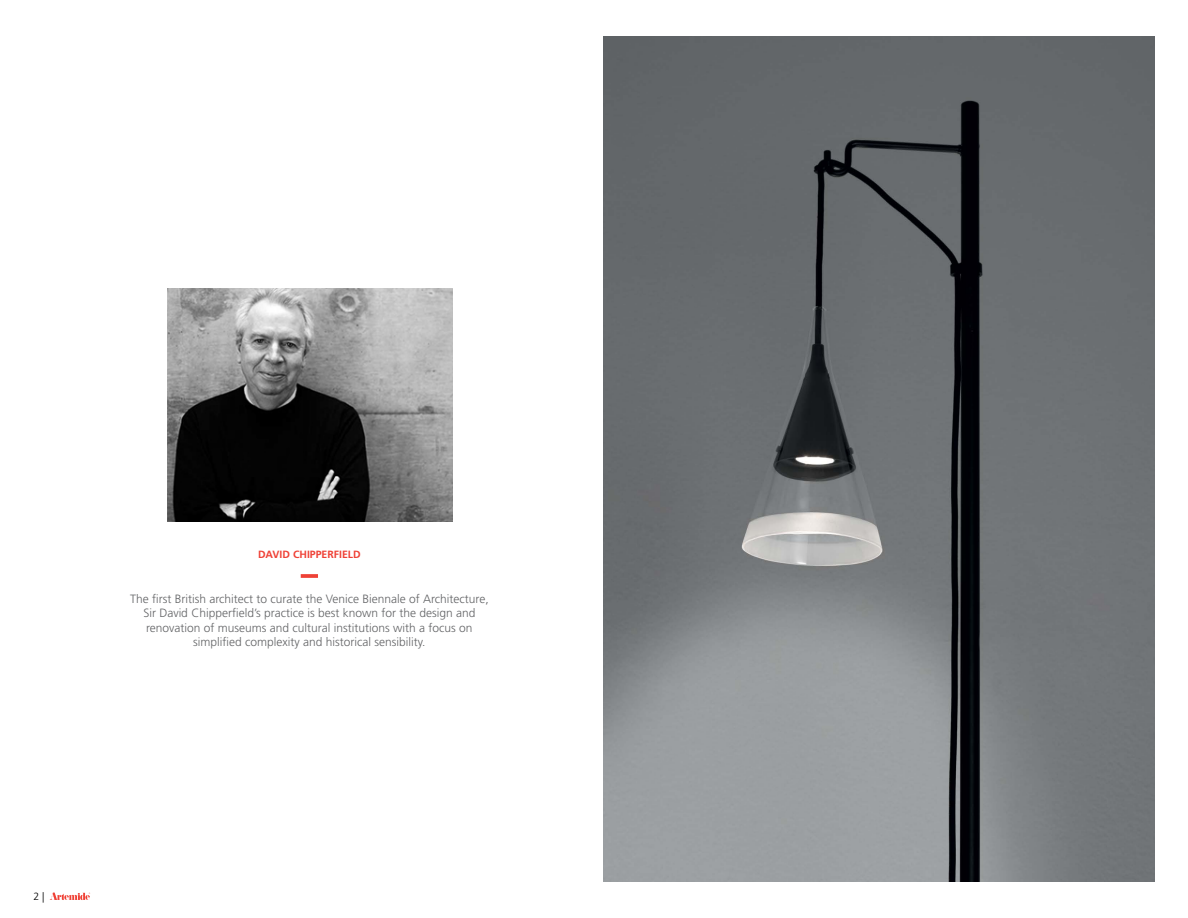
<style>
.page{position:relative;width:1188px;height:918px;background:#fff}
.page>*{position:absolute;margin:0;border:0;box-sizing:border-box;transform-origin:0 0}
.t1{font:300 12px/14.4px "Frutiger LT";color:#636466;text-align:center}
.t2{font:700 10.5px "Frutiger LT";color:#ef4136}
.t3{font:300 10.5px "Frutiger LT";color:#000}
</style>
<div class="page">
<img style="left:603px;top:36px;width:551px;height:846px">
<img style="left:167px;top:288px;width:285px;height:234px">
<hr style="left:301px;top:574px;width:17px;height:4px;background:#ef4c42">
<svg style="left:50px;top:893px;width:40px;height:7px"></svg>
<p class="t2" style="left:258px;top:548px;width:104px">DAVID CHIPPERFIELD</p>
<p class="t1" style="left:130px;top:592px;width:360px">The first British architect to curate the Venice Biennale of Architecture, Sir David Chipperfield’s practice is best known for the design and renovation of museums and cultural institutions with a focus on simplified complexity and historical sensibility.</p>
<p class="t3" style="left:33px;top:890px;width:13px">2 |</p>
</div>
